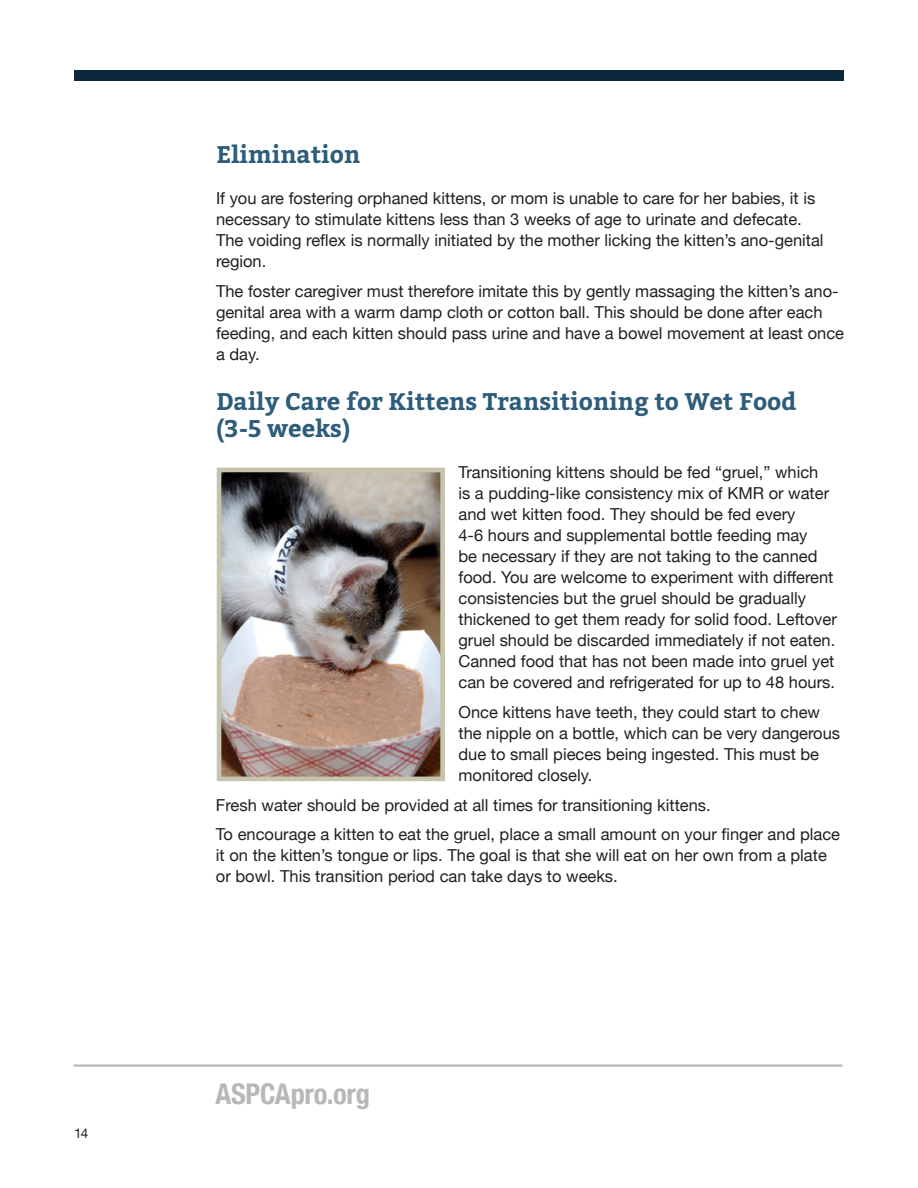
<style>
.page{position:relative;width:918px;height:1188px;background:#fff}
.page>*{position:absolute;margin:0;border:0;box-sizing:border-box;transform-origin:0 0}
.t1{font:700 condensed 28.5px "Helvetica Neue";letter-spacing:-.015em;color:#b6b8b9}
.Subheading2Feline{font:700 24px/27px "Bitter";color:#2d5d7a}
.BodyTextNoIndent{font:16.5px/21px "Helvetica Neue";color:#231f20}
.t2{font:13.5px "Helvetica Neue";color:#231f20}
</style>
<div class="page">
<div style="left:75px;top:70px;width:769px;height:11px;background:#0d283b"></div>
<hr style="left:73px;top:1064px;width:769px;height:3px;background:#b6b8b9">
<img style="left:223px;top:474px;width:216px;height:301px">
<div style="left:217px;top:468px;width:228px;height:313px;border:5px solid #c6c4ad"></div>
<p class="t2" style="left:74px;top:1123px;width:16px">14</p>
<p class="Subheading2Feline" style="left:216px;top:141px;width:146px">Elimination</p>
<p class="BodyTextNoIndent" style="left:216px;top:189px;width:609px">If you are fostering orphaned kittens, or mom is unable to care for her babies, it is necessary to stimulate kittens less than 3 weeks of age to urinate and defecate.<br>The voiding reflex is normally initiated by the mother licking the kitten’s ano-genital region.</p>
<p class="BodyTextNoIndent" style="left:216px;top:282px;width:630px">The foster caregiver must therefore imitate this by gently massaging the kitten’s ano&shy;genital area with a warm damp cloth or cotton ball. This should be done after each feeding, and each kitten should pass urine and have a bowel movement at least once a day.</p>
<p class="Subheading2Feline" style="left:216px;top:388px;width:582px">Daily Care for Kittens Transitioning to Wet Food (3-5 weeks)</p>
<p class="BodyTextNoIndent" style="left:458px;top:463px;width:380px">Transitioning kittens should be fed “gruel,” which<br>is a pudding-like consistency mix of KMR or water and wet kitten food. They should be fed every<br>4-6 hours and supplemental bottle feeding may<br>be necessary if they are not taking to the canned food. You are welcome to experiment with different consistencies but the gruel should be gradually thickened to get them ready for solid food. Leftover gruel should be discarded immediately if not eaten.<br>Canned food that has not been made into gruel yet can be covered and refrigerated for up to 48 hours.</p>
<p class="BodyTextNoIndent" style="left:458px;top:703px;width:383px">Once kittens have teeth, they could start to chew the nipple on a bottle, which can be very dangerous due to small pieces being ingested. This must be monitored closely.</p>
<p class="BodyTextNoIndent" style="left:216px;top:792px;width:626px;line-height:28.8px">Fresh water should be provided at all times for transitioning kittens.<br>To encourage a kitten to eat the gruel, place a small amount on your finger and place</p>
<p class="BodyTextNoIndent" style="left:216px;top:846px;width:612px">it on the kitten’s tongue or lips. The goal is that she will eat on her own from a plate or bowl. This transition period can take days to weeks.</p>
<h1 class="t1" style="left:216px;top:1070px;width:156px">ASPCApro.org</h1>
</div>
